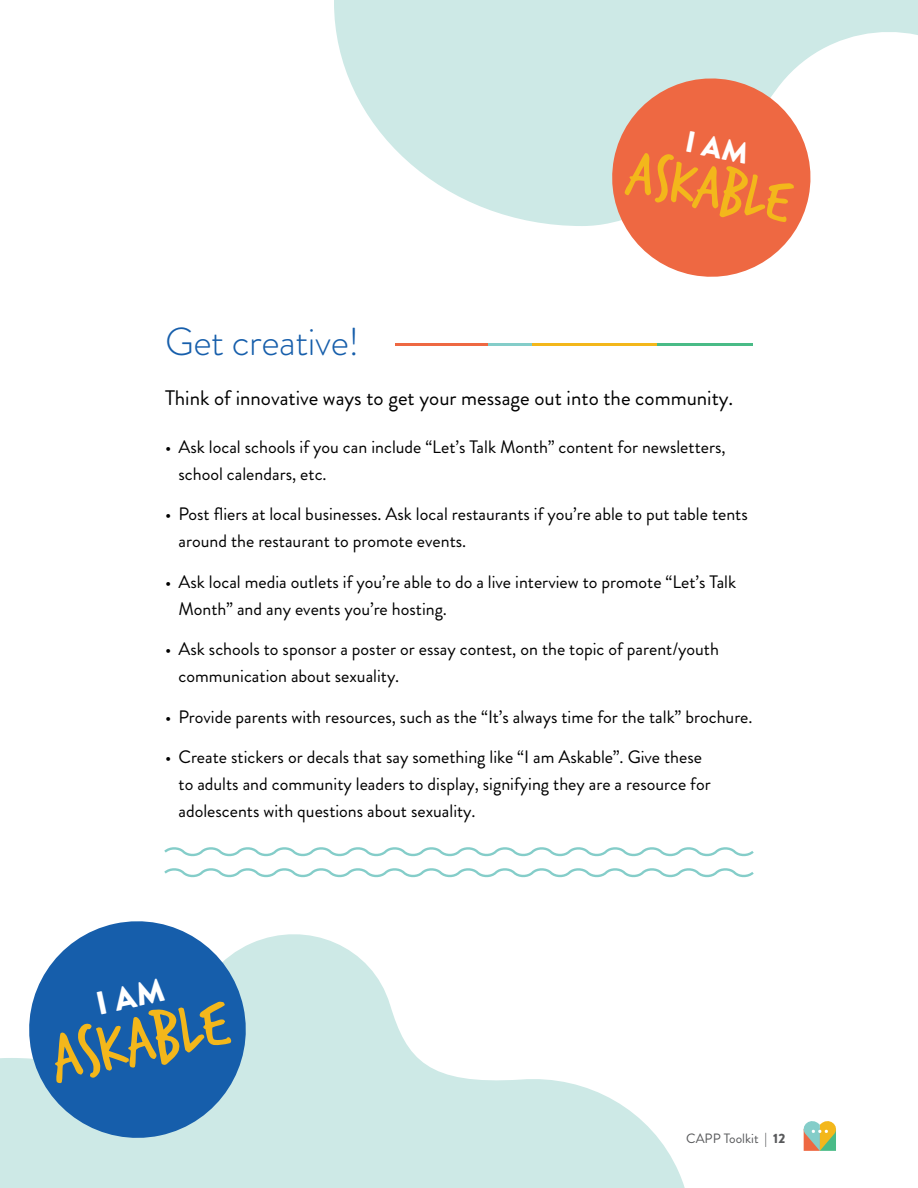
<style>
.page{position:relative;width:918px;height:1188px;background:#fff}
.page>*{position:absolute;margin:0;border:0;box-sizing:border-box;transform-origin:0 0}
.t1{font:71.4px "Trash Hand";color:#f3b71b}
.t2{font:65.4px "Trash Hand";color:#f3b71b}
.t3{font:300 39px "Brandon Grotesque";letter-spacing:-.01em;color:#165eab}
.t4{font:21px "Brandon Grotesque";color:#000}
.t5{font:18px/27px "Brandon Grotesque";color:#000}
.t6{font:13.5px "Brandon Grotesque";color:#58595b}
.s1{font-weight:900}
</style>
<div class="page">
<svg style="left:0;top:934px;width:685px;height:254px;fill:#cde9e6"></svg>
<svg style="left:334px;top:0;width:584px;height:226px;fill:#cde9e6"></svg>
<svg style="left:604px;top:70px;width:215px;height:207px;fill:#ee6842"></svg>
<svg style="left:19px;top:921px;width:237px;height:227px;background:#588ec1"></svg>
<hr style="left:395px;top:344px;width:358px;height:2px;background:#49bb87">
<hr style="left:395px;top:344px;width:262px;height:2px;background:#f3b71b">
<hr style="left:395px;top:344px;width:136px;height:2px;background:#84cdc9">
<hr style="left:395px;top:344px;width:93px;height:2px;background:#ee6842">
<svg style="left:164px;top:868px;width:590px;height:10px"></svg>
<svg style="left:164px;top:847px;width:590px;height:10px"></svg>
<svg style="left:804px;top:1121px;width:32px;height:30px"></svg>
<div style="left:686px;top:131px;width:63px;height:33px;background:#ee6842"></div>
<div style="left:97px;top:978px;width:68px;height:36px;background:#165eab"></div>
<h2 class="t2" style="left:635px;top:140px;width:166px;rotate:11deg">askable</h2>
<h3 class="t3" style="left:165px;top:315px;width:196px">Get creative!</h3>
<p class="t4" style="left:165px;top:384px;width:567px">Think of innovative ways to get your message out into the community.</p>
<p class="t5" style="left:179px;top:433px;width:549px;text-indent:-14px">• Ask local schools if you can include “Let’s Talk Month” content for newsletters, school calendars, etc.</p>
<p class="t5" style="left:179px;top:501px;width:571px;text-indent:-14px">• Post fliers at local businesses. Ask local restaurants if you’re able to put table tents around the restaurant to promote events.</p>
<p class="t5" style="left:179px;top:568px;width:559px;text-indent:-14px">• Ask local media outlets if you’re able to do a live interview to promote “Let’s Talk<br>Month” and any events you’re hosting.</p>
<p class="t5" style="left:179px;top:636px;width:542px;text-indent:-14px">• Ask schools to sponsor a poster or essay contest, on the topic of parent/youth communication about sexuality.</p>
<p class="t5" style="left:165px;top:703px;width:587px">• Provide parents with resources, such as the “It’s always time for the talk” brochure.</p>
<p class="t5" style="left:179px;top:744px;width:534px;text-indent:-14px">• Create stickers or decals that say something like “I am Askable”. Give these to adults and community leaders to display, signifying they are a resource for adolescents with questions about sexuality.</p>
<h1 class="t1" style="left:45px;top:1025px;width:181px;rotate:-12deg">askable</h1>
<p class="t6" style="left:686px;top:1129px;width:101px">CAPP Toolkit | <span class="s1">12</span></p>
</div>
